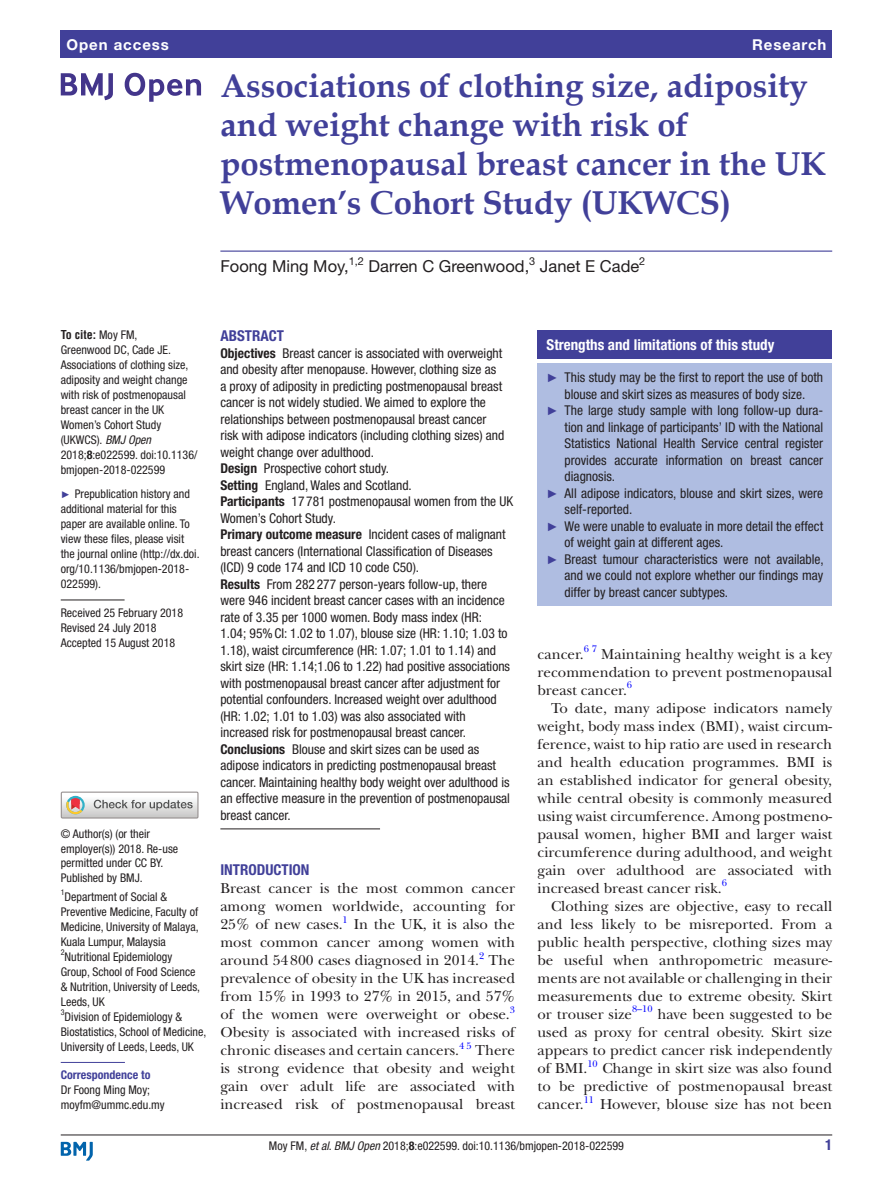
<style>
.page{position:relative;width:893px;height:1191px;background:#fff}
.page>*{position:absolute;margin:0;border:0;box-sizing:border-box;transform-origin:0 0}
.t1{font:700 33px/39px "Book Antiqua";color:#414099}
.t2{font:16.5px "Helvetica Neue LT Std";color:#231f20}
.t3{font:15px/18px "New Baskerville";color:#231f20;text-align:justify}
.t4{font:700 condensed 15px "Helvetica Neue LT Std";color:#fff}
.t5{font:700 condensed 15px "Helvetica Neue LT Std";color:#414099}
.t6{font:700 15px "Helvetica Neue LT Std";letter-spacing:.065em;color:#fff}
.t7{font:condensed 13.5px/16.5px "Helvetica Neue LT Std";color:#231f20}
.t8{font:condensed 12px/15px "Helvetica Neue LT Std";color:#231f20}
.t9{font:700 condensed 12px "Helvetica Neue LT Std";color:#414099}
.t10{font:700 condensed 12px "Helvetica LT Std";color:#231f20}
.t11{font:10.95px "Helvetica Neue LT Std";color:#231f20}
.t12{font:9.9px "New Baskerville";color:#00f}
.t13{font:condensed 7.95px "Helvetica Neue LT Std";color:#231f20}
.s1{font-family:"Helvetica Neue LT Std";font-weight:400}
.s2{font-style:italic}
.s3{font-weight:700}
.s4{font-family:"Arial";font-stretch:normal;font-size:9.75px;color:#414099}
.s5{font-family:"Arial";font-stretch:normal;font-size:12px;color:#414099}
</style>
<div class="page">
<hr style="left:61px;top:1134px;width:771px;height:1px;background:#231f20">
<svg style="left:61px;top:1141px;width:32px;height:19px"></svg>
<div style="left:61px;top:31px;width:771px;height:27px;background:#414099"></div>
<hr style="left:220px;top:250px;width:612px;height:2px;background:#414099">
<hr style="left:61px;top:599px;width:64px;height:1px;background:#231f20">
<hr style="left:61px;top:1062px;width:64px;height:1px;background:#414099">
<svg style="left:61px;top:73px;width:52px;height:27px"></svg>
<svg style="left:125px;top:73px;width:76px;height:29px"></svg>
<div style="left:61px;top:791px;width:138px;height:27px;border:1px solid #969090"></div>
<svg style="left:61px;top:792px;width:137px;height:26px"></svg>
<hr style="left:220px;top:828px;width:160px;height:1px;background:#231f20">
<div style="left:538px;top:331px;width:294px;height:28px;background:#414099"></div>
<div style="left:538px;top:363px;width:294px;height:242px;background:#afbde1"></div>
<p class="t6" style="left:66px;top:35px;width:104px">Open access</p>
<p class="t6" style="left:752px;top:35px;width:76px">Research</p>
<h1 class="t1" style="left:220px;top:66px;width:607px">Associations of clothing size, adiposity and weight change with risk of postmenopausal breast cancer in the UK Women’s Cohort Study (UKWCS)</h1>
<p class="t2" style="left:220px;top:257px;width:130px">Foong Ming Moy,</p>
<p class="t11" style="left:349px;top:254px;width:17px">1,2</p>
<p class="t2" style="left:369px;top:257px;width:162px">Darren C Greenwood,</p>
<p class="t11" style="left:529px;top:254px;width:8px">3</p>
<p class="t2" style="left:540px;top:257px;width:101px">Janet E Cade</p>
<p class="t11" style="left:639px;top:254px;width:8px">2</p>
<p class="t10" style="left:61px;top:327px;width:78px">To cite: <span class="s1">Moy FM,</span></p>
<p class="t8" style="left:61px;top:342px;width:138px">Greenwood DC, Cade JE.<br>Associations of clothing size, adiposity and weight change with risk of postmenopausal breast cancer in the UK<br>Women’s Cohort Study (UKWCS). <span class="s2">BMJ Open<br></span>2018;<span class="s3">8</span>:e022599. doi:10.1136/ bmjopen-2018-022599</p>
<p class="t8" style="left:61px;top:486px;width:140px"><span class="s4">►</span> Prepublication history and additional material for this paper are available online. To view these files, please visit the journal online (http://dx.doi. org/10.1136/bmjopen-2018-<br>022599).</p>
<p class="t8" style="left:61px;top:605px;width:124px">Received 25 February 2018<br>Revised 24 July 2018<br>Accepted 15 August 2018</p>
<p class="t8" style="left:61px;top:827px;width:119px;line-height:14.4px">© Author(s) (or their employer(s)) 2018. Re-use permitted under CC BY.<br>Published by BMJ.</p>
<p class="t13" style="left:61px;top:888px;width:5px">1</p>
<p class="t8" style="left:61px;top:889px;width:139px;text-indent:4px">Department of Social &amp;<br>Preventive Medicine, Faculty of<br>Medicine, University of Malaya,<br>Kuala Lumpur, Malaysia</p>
<p class="t13" style="left:61px;top:948px;width:5px">2</p>
<p class="t8" style="left:61px;top:949px;width:147px;text-indent:4px">Nutritional Epidemiology<br>Group, School of Food Science<br>&amp; Nutrition, University of Leeds,<br>Leeds, UK<br><sup>3</sup>Division of Epidemiology &amp;<br>Biostatistics, School of Medicine,<br>University of Leeds, Leeds, UK</p>
<p class="t9" style="left:61px;top:1067px;width:91px">Correspondence to</p>
<p class="t8" style="left:61px;top:1082px;width:106px">Dr Foong Ming Moy; moyfm@ummc.edu.my</p>
<p class="t5" style="left:220px;top:327px;width:65px">Abstract</p>
<p class="t7" style="left:220px;top:345px;width:294px"><span class="s3">Objectives</span> Breast cancer is associated with overweight and obesity after menopause. However, clothing size as<br>a proxy of adiposity in predicting postmenopausal breast cancer is not widely studied. We aimed to explore the relationships between postmenopausal breast cancer<br>risk with adipose indicators (including clothing sizes) and weight change over adulthood.<br><span class="s3">Design</span> Prospective cohort study.<br><span class="s3">Setting</span> England, Wales and Scotland.<br><span class="s3">Participants</span> 17 781 postmenopausal women from the UK Women’s Cohort Study.<br><span class="s3">Primary outcome measure</span> Incident cases of malignant breast cancers (International Classification of Diseases (ICD) 9 code 174 and ICD 10 code C50).<br><span class="s3">Results</span> From 282 277 person-years follow-up, there were 946 incident breast cancer cases with an incidence rate of 3.35 per 1000 women. Body mass index (HR:<br>1.04; 95%CI: 1.02 to 1.07), blouse size (HR: 1.10; 1.03 to 1.18), waist circumference (HR: 1.07; 1.01 to 1.14) and skirt size (HR: 1.14;1.06 to 1.22) had positive associations with postmenopausal breast cancer after adjustment for potential confounders. Increased weight over adulthood (HR: 1.02; 1.01 to 1.03) was also associated with increased risk for postmenopausal breast cancer.<br><span class="s3">Conclusions</span> Blouse and skirt sizes can be used as adipose indicators in predicting postmenopausal breast cancer. Maintaining healthy body weight over adulthood is an effective measure in the prevention of postmenopausal breast cancer.</p>
<p class="t5" style="left:220px;top:861px;width:91px">Introduction</p>
<p class="t3" style="left:220px;top:879px;width:296px">Breast cancer is the most common cancer among women worldwide, accounting for 25% of new cases.</p>
<p class="t12" style="left:343px;top:913px;width:7px">1</p>
<p class="t3" style="left:220px;top:915px;width:296px;text-indent:133px">In the UK, it is also the most common cancer among women with around 54800 cases diagnosed in 2014.</p>
<p class="t12" style="left:479px;top:949px;width:7px">2</p>
<p class="t3" style="left:220px;top:951px;width:296px;text-indent:268px">The prevalence of obesity in the UK has increased from 15% in 1993 to 27% in 2015, and 57% of the women were overweight or obese.</p>
<p class="t12" style="left:510px;top:1003px;width:7px">3</p>
<p class="t3" style="left:220px;top:1023px;width:296px">Obesity is associated with increased risks of chronic diseases and certain cancers.</p>
<p class="t12" style="left:459px;top:1039px;width:14px">4 5</p>
<p class="t3" style="left:220px;top:1041px;width:296px;text-indent:255px">There is strong evidence that obesity and weight gain over adult life are associated with increased risk of postmenopausal breast</p>
<p class="t4" style="left:547px;top:336px;width:229px">Strengths and limitations of this study</p>
<p class="t7" style="left:547px;top:369px;width:278px"><span class="s5">►</span> This study may be the first to report the use of both</p>
<p class="t7" style="left:565px;top:385px;width:242px">blouse and skirt sizes as measures of body size.</p>
<p class="t7" style="left:547px;top:402px;width:278px"><span class="s5">►</span> The large study sample with long follow-up dura-</p>
<p class="t7" style="left:565px;top:418px;width:260px">tion and linkage of participants’ ID with the National</p>
<p class="t7" style="left:565px;top:435px;width:260px">Statistics National Health Service central register</p>
<p class="t7" style="left:565px;top:451px;width:260px">provides accurate information on breast cancer</p>
<p class="t7" style="left:565px;top:468px;width:52px">diagnosis.</p>
<p class="t7" style="left:547px;top:484px;width:278px"><span class="s5">►</span> All adipose indicators, blouse and skirt sizes, were</p>
<p class="t7" style="left:565px;top:501px;width:69px">self-reported.</p>
<p class="t7" style="left:547px;top:517px;width:278px"><span class="s5">►</span> We were unable to evaluate in more detail the effect</p>
<p class="t7" style="left:565px;top:534px;width:160px">of weight gain at different ages.</p>
<p class="t7" style="left:547px;top:550px;width:279px"><span class="s5">►</span> Breast tumour characteristics were not available,</p>
<p class="t7" style="left:565px;top:567px;width:260px">and we could not explore whether our findings may</p>
<p class="t7" style="left:565px;top:583px;width:165px">differ by breast cancer subtypes.</p>
<p class="t3" style="left:538px;top:645px;width:296px">cancer.<sup>6</sup> <sup>7</sup> Maintaining healthy weight is a key recommendation to prevent postmenopausal breast cancer.</p>
<p class="t12" style="left:627px;top:679px;width:7px">6</p>
<p class="t3" style="left:538px;top:699px;width:296px;text-indent:14px">To date, many adipose indicators namely weight, body mass index (BMI), waist circum&shy;ference, waist to hip ratio are used in research and health education programmes. BMI is an established indicator for general obesity, while central obesity is commonly measured using waist circumference. Among postmeno&shy;pausal women, higher BMI and larger waist circumference during adulthood, and weight gain over adulthood are associated with increased breast cancer risk.<sup>6</sup></p>
<p class="t3" style="left:538px;top:897px;width:296px;text-indent:14px">Clothing sizes are objective, easy to recall and less likely to be misreported. From a public health perspective, clothing sizes may be useful when anthropometric measure&shy;ments are not available or challenging in their measurements due to extreme obesity. Skirt or trouser size<sup>8–10</sup> have been suggested to be used as proxy for central obesity. Skirt size appears to predict cancer risk independently of BMI.</p>
<p class="t12" style="left:587px;top:1057px;width:12px">10</p>
<p class="t3" style="left:538px;top:1059px;width:296px;text-indent:65px">Change in skirt size was also found to be predictive of postmenopausal breast cancer.</p>
<p class="t12" style="left:584px;top:1093px;width:12px">11</p>
<p class="t3" style="left:600px;top:1095px;width:234px">However, blouse size has not been</p>
<p class="t8" style="left:269px;top:1137px;width:357px">Moy FM, <span class="s2">et al</span>. <span class="s2">BMJ Open</span> 2018;<span class="s3">8</span>:e022599. doi:10.1136/bmjopen-2018-022599</p>
<p class="t5" style="left:825px;top:1135px;width:9px">1</p>
</div>
